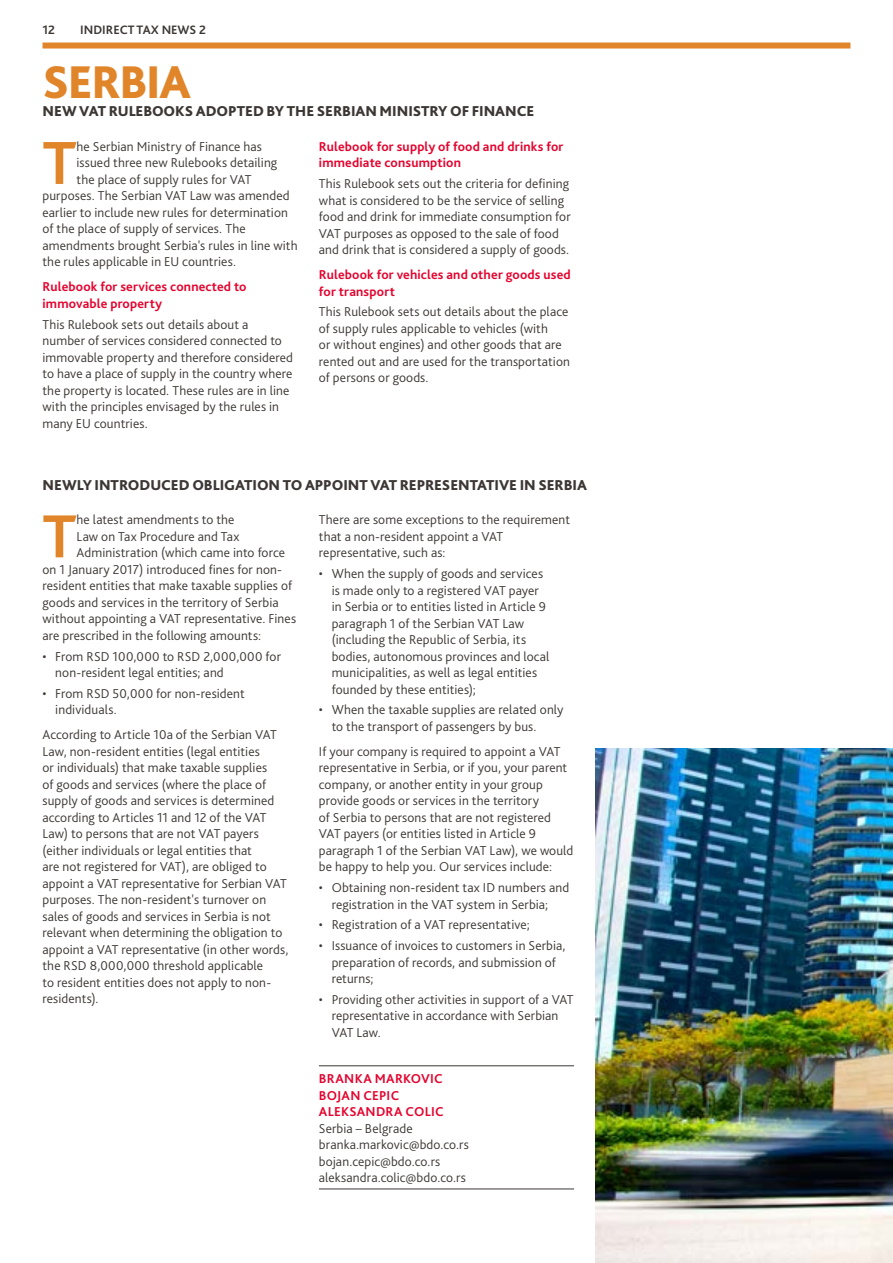
<style>
.page{position:relative;width:893px;height:1263px;background:#fff}
.page>*{position:absolute;margin:0;border:0;box-sizing:border-box;transform-origin:0 0}
.t1{font:700 63.6px "Bliss Pro";color:#e1852a}
.t2{font:800 48px "Bliss Pro";letter-spacing:-.025em;color:#e1852a}
.t3{font:800 15px "Bliss Pro";letter-spacing:-.005em;color:#3c3734}
.t4{font:300 13.5px/16.5px "Bliss Pro";letter-spacing:.01em;color:#3c3734}
.t5{font:700 13.5px/16.5px "Bliss Pro";letter-spacing:.015em;color:#e4032e}
.t6{font:700 12.75px "Bliss Pro";color:#3c3734}
</style>
<div class="page">
<hr style="left:319px;top:1065px;width:255px;height:1px;background:#3c3734">
<hr style="left:319px;top:1188px;width:255px;height:1px;background:#3c3734">
<div style="left:43px;top:43px;width:807px;height:6px;background:#e1852a"></div>
<img style="left:595px;top:748px;width:298px;height:515px">
<p class="t6" style="left:43px;top:22px;width:14px">12</p>
<p class="t6" style="left:80px;top:22px;width:127px">INDIRECT TAX NEWS 2</p>
<h2 class="t2" style="left:43px;top:52px;width:150px">SERBIA</h2>
<p class="t3" style="left:43px;top:102px;width:493px">NEW VAT RULEBOOKS ADOPTED BY THE SERBIAN MINISTRY OF FINANCE</p>
<h1 class="t1" style="left:43px;top:123px;width:36px">T</h1>
<p class="t4" style="left:77px;top:138px;width:187px">he Serbian Ministry of Finance has</p>
<p class="t5" style="left:319px;top:138px;width:246px">Rulebook for supply of food and drinks for immediate consumption</p>
<p class="t4" style="left:319px;top:175px;width:253px">This Rulebook sets out the criteria for defining what is considered to be the service of selling food and drink for immediate consumption for VAT purposes as opposed to the sale of food and drink that is considered a supply of goods.</p>
<p class="t5" style="left:319px;top:266px;width:253px">Rulebook for vehicles and other goods used for transport</p>
<p class="t4" style="left:319px;top:303px;width:253px">This Rulebook sets out details about the place of supply rules applicable to vehicles (with<br>or without engines) and other goods that are rented out and are used for the transportation of persons or goods.</p>
<p class="t4" style="left:77px;top:154px;width:202px">issued three new Rulebooks detailing</p>
<p class="t4" style="left:77px;top:171px;width:176px">the place of supply rules for VAT</p>
<p class="t4" style="left:43px;top:187px;width:249px">purposes. The Serbian VAT Law was amended</p>
<p class="t4" style="left:43px;top:204px;width:247px">earlier to include new rules for determination</p>
<p class="t4" style="left:43px;top:220px;width:205px">of the place of supply of services. The</p>
<p class="t4" style="left:43px;top:237px;width:257px">amendments brought Serbia's rules in line with</p>
<p class="t4" style="left:43px;top:253px;width:195px">the rules applicable in EU countries.</p>
<p class="t5" style="left:43px;top:278px;width:206px">Rulebook for services connected to immovable property</p>
<p class="t4" style="left:43px;top:316px;width:252px">This Rulebook sets out details about a number of services considered connected to immovable property and therefore considered to have a place of supply in the country where the property is located. These rules are in line with the principles envisaged by the rules in many EU countries.</p>
<p class="t3" style="left:43px;top:475px;width:546px">NEWLY INTRODUCED OBLIGATION TO APPOINT VAT REPRESENTATIVE IN SERBIA</p>
<h1 class="t1" style="left:43px;top:497px;width:36px">T</h1>
<p class="t4" style="left:77px;top:511px;width:159px">he latest amendments to the</p>
<p class="t4" style="left:319px;top:511px;width:253px">There are some exceptions to the requirement that a non-resident appoint a VAT representative, such as:</p>
<p class="t4" style="left:332px;top:565px;width:219px;text-indent:-13px">• When the supply of goods and services is made only to a registered VAT payer in Serbia or to entities listed in Article 9 paragraph 1 of the Serbian VAT Law (including the Republic of Serbia, its bodies, autonomous provinces and local municipalities, as well as legal entities founded by these entities);</p>
<p class="t4" style="left:332px;top:701px;width:233px;text-indent:-13px">• When the taxable supplies are related only to the transport of passengers by bus.</p>
<p class="t4" style="left:319px;top:743px;width:256px">If your company is required to appoint a VAT representative in Serbia, or if you, your parent company, or another entity in your group provide goods or services in the territory<br>of Serbia to persons that are not registered VAT payers (or entities listed in Article 9 paragraph 1 of the Serbian VAT Law), we would be happy to help you. Our services include:</p>
<p class="t4" style="left:332px;top:879px;width:239px;text-indent:-13px">• Obtaining non-resident tax ID numbers and registration in the VAT system in Serbia;</p>
<p class="t4" style="left:319px;top:916px;width:212px">• Registration of a VAT representative;</p>
<p class="t4" style="left:332px;top:937px;width:235px;text-indent:-13px">• Issuance of invoices to customers in Serbia, preparation of records, and submission of returns;</p>
<p class="t4" style="left:332px;top:991px;width:243px;text-indent:-13px">• Providing other activities in support of a VAT representative in accordance with Serbian<br>VAT Law.</p>
<p class="t5" style="left:319px;top:1070px;width:126px">BRANKA MARKOVIC<br>BOJAN CEPIC<br>ALEKSANDRA COLIC</p>
<p class="t4" style="left:319px;top:1119px;width:151px">Serbia – Belgrade branka.markovic@bdo.co.rs bojan.cepic@bdo.co.rs aleksandra.colic@bdo.co.rs</p>
<p class="t4" style="left:77px;top:528px;width:164px">Law on Tax Procedure and Tax</p>
<p class="t4" style="left:77px;top:544px;width:210px">Administration (which came into force</p>
<p class="t4" style="left:43px;top:561px;width:241px">on 1 January 2017) introduced fines for non-</p>
<p class="t4" style="left:43px;top:577px;width:251px">resident entities that make taxable supplies of</p>
<p class="t4" style="left:43px;top:594px;width:238px">goods and services in the territory of Serbia</p>
<p class="t4" style="left:43px;top:610px;width:255px">without appointing a VAT representative. Fines</p>
<p class="t4" style="left:43px;top:627px;width:220px">are prescribed in the following amounts:</p>
<p class="t4" style="left:55px;top:647px;width:227px;text-indent:-13px">• From RSD 100,000 to RSD 2,000,000 for non-resident legal entities; and</p>
<p class="t4" style="left:55px;top:685px;width:191px;text-indent:-13px">• From RSD 50,000 for non-resident individuals.</p>
<p class="t4" style="left:43px;top:726px;width:247px">According to Article 10a of the Serbian VAT Law, non-resident entities (legal entities<br>or individuals) that make taxable supplies<br>of goods and services (where the place of supply of goods and services is determined according to Articles 11 and 12 of the VAT Law) to persons that are not VAT payers (either individuals or legal entities that<br>are not registered for VAT), are obliged to appoint a VAT representative for Serbian VAT purposes. The non-resident's turnover on sales of goods and services in Serbia is not relevant when determining the obligation to appoint a VAT representative (in other words, the RSD 8,000,000 threshold applicable<br>to resident entities does not apply to non&shy;residents).</p>
</div>
